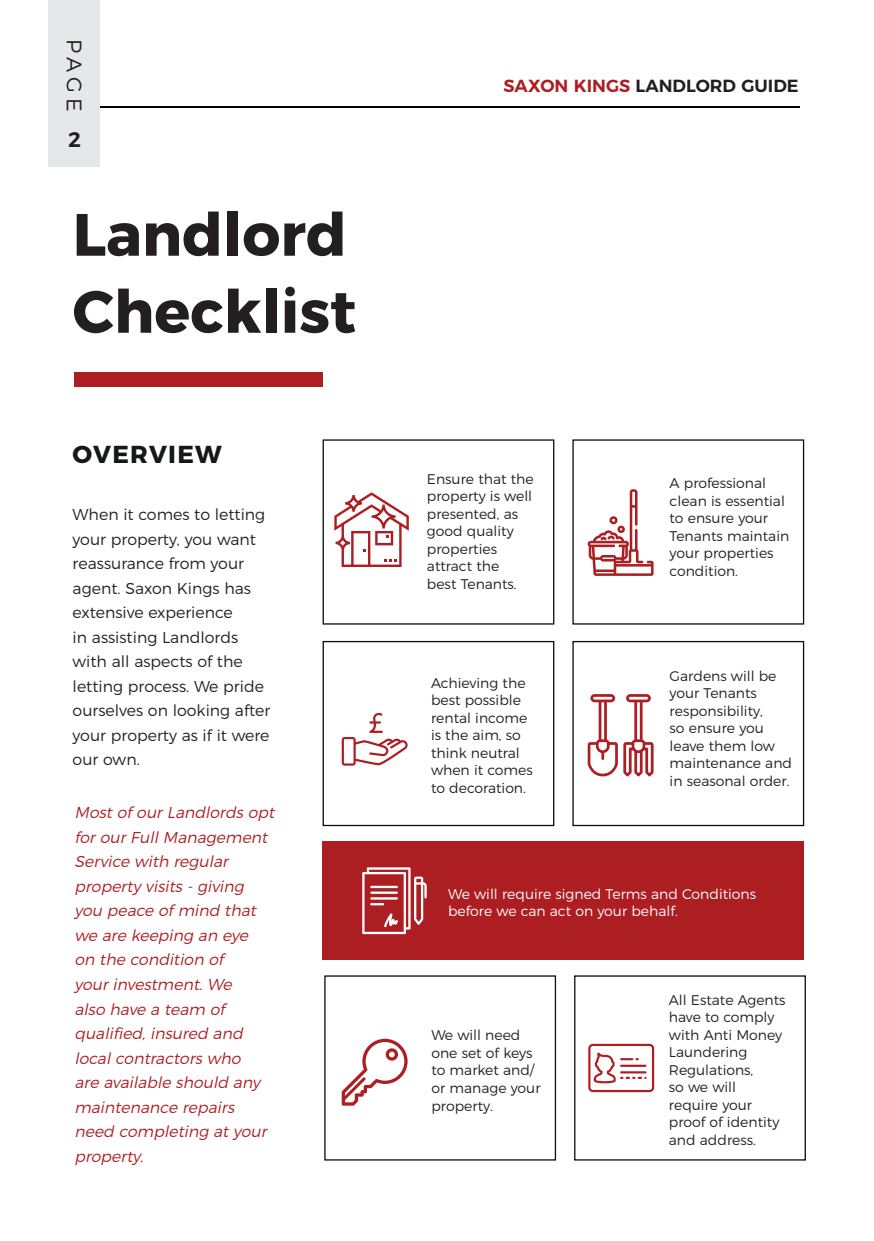
<style>
.page{position:relative;width:874px;height:1241px;background:#fff}
.page>*{position:absolute;margin:0;border:0;box-sizing:border-box;transform-origin:0 0}
.t1{font:700 59.5px/77px "Montserrat";color:#231f20}
.Subtitle{font:700 24.5px "Montserrat";letter-spacing:.05em;color:#161718}
.t2{font:300 21px "Montserrat";color:#231f20}
.t3{font:600 21px "Montserrat";color:#231f20}
.t4{font:600 17.5px "Montserrat";color:#231f20}
.Normal_pra{font:italic 300 15.75px/24.5px "Montserrat";letter-spacing:-.015em;color:#ad1e22}
.Body_Text{font:300 15.75px/24.5px "Montserrat";color:#231f20}
.Normal_pra-2{font:300 14px/17.5px "Montserrat";color:#231f20}
.Normal_pra-3{font:300 14px/17.5px "Montserrat";color:#fff}
.s1{color:#ad1e22}
</style>
<div class="page">
<hr style="left:74px;top:107px;width:725px;height:1px;background:#040503">
<div style="left:49px;top:0;width:51px;height:167px;background:#e6e7e9"></div>
<div style="left:74px;top:372px;width:248px;height:15px;background:#ad1e22"></div>
<div style="left:322px;top:439px;width:232px;height:185px;border:1px solid #0e0e0d"></div>
<div style="left:322px;top:841px;width:481px;height:118px;background:#ad1e22"></div>
<svg style="left:334px;top:492px;width:74px;height:75px"></svg>
<svg style="left:587px;top:489px;width:66px;height:87px"></svg>
<svg style="left:341px;top:712px;width:66px;height:53px"></svg>
<svg style="left:587px;top:694px;width:30px;height:82px"></svg>
<svg style="left:623px;top:694px;width:30px;height:82px"></svg>
<svg style="left:341px;top:1038px;width:66px;height:67px"></svg>
<svg style="left:588px;top:1043px;width:65px;height:48px"></svg>
<hr style="left:619px;top:1064px;width:27px;height:2px;background:#ad1e22">
<hr style="left:619px;top:1071px;width:27px;height:2px;background:#ad1e22">
<svg style="left:362px;top:867px;width:64px;height:66px"></svg>
<div style="left:322px;top:641px;width:232px;height:185px;border:1px solid #0e0e0d"></div>
<div style="left:572px;top:641px;width:231px;height:185px;border:1px solid #0e0e0d"></div>
<p class="t2" style="left:91px;top:39px;width:75px;rotate:90deg">PAGE</p>
<p class="t3" style="left:68px;top:122px;width:14px">2</p>
<h1 class="t1" style="left:73px;top:191px;width:285px">Landlord<br>Checklist</h1>
<p class="Subtitle" style="left:73px;top:434px;width:150px">OVERVIEW</p>
<p class="Body_Text" style="left:73px;top:500px;width:199px">When it comes to letting your property, you want reassurance from your agent. Saxon Kings has extensive experience<br>in assisting Landlords with all aspects of the letting process. We pride ourselves on looking after your property as if it were our own.</p>
<p class="Normal_pra" style="left:74px;top:799px;width:205px">Mostof ourLandlordsopt forourFullManagement<br>Service with regular property visits-giving you peace of mind that we are keeping an eye on the condition of yourinvestment.We<br>also have a team of qualified,insured and localcontractorswho<br>are available should any maintenance repairs need completing atyour property.</p>
<p class="t4" style="left:503px;top:72px;width:296px"><span class="s1">SAXON KINGS</span> LANDLORD GUIDE</p>
<p class="Normal_pra-2" style="left:426px;top:469px;width:108px">Ensure that the property is well presented, as good quality properties attract the</p>
<p class="Normal_pra-2" style="left:426px;top:574px;width:91px">best Tenants.</p>
<p class="Normal_pra-2" style="left:669px;top:473px;width:121px">A professional clean is essential to ensure your<br>Tenants maintain your properties condition.</p>
<p class="Normal_pra-2" style="left:431px;top:672px;width:103px">Achieving the best possible rental income is the aim, so think neutral when it comes to decoration.</p>
<p class="Normal_pra-2" style="left:669px;top:665px;width:124px">Gardens will be your Tenants responsibility,<br>so ensure you leave them low maintenance and in seasonal order.</p>
<p class="Normal_pra-3" style="left:448px;top:883px;width:309px">We will require signed Terms and Conditions before we can act on your behalf.</p>
<p class="Normal_pra-2" style="left:431px;top:1025px;width:111px">We will need one set of keys to market and/ or manage your property.</p>
<p class="Normal_pra-2" style="left:668px;top:989px;width:118px">All Estate Agents have to comply with Anti Money<br>Laundering</p>
<p class="Normal_pra-2" style="left:668px;top:1059px;width:112px">Regulations,<br>so we will require your proof of identity and address.</p>
</div>
